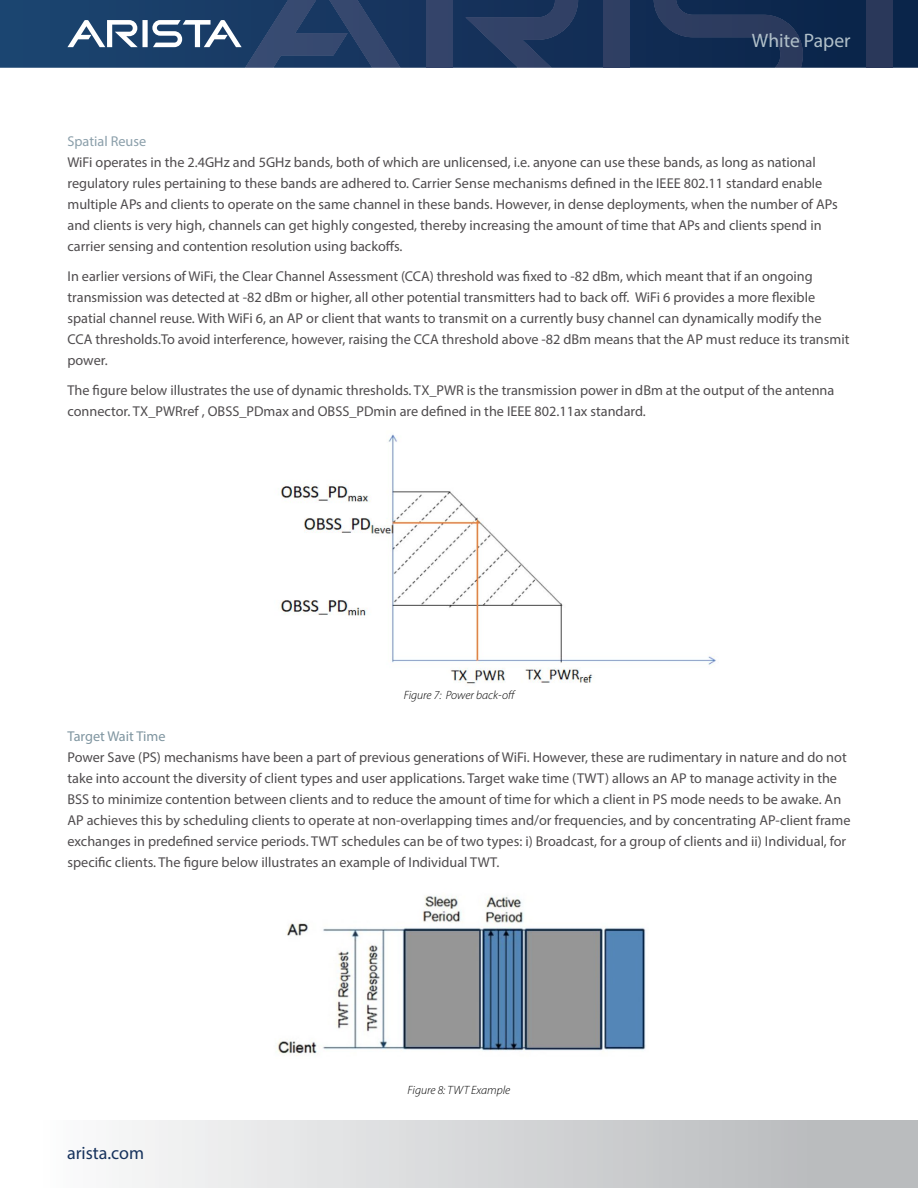
<style>
.page{position:relative;width:918px;height:1188px;background:#fff}
.page>*{position:absolute;margin:0;border:0;box-sizing:border-box;transform-origin:0 0}
.t1{font:19.5px "Myriad Pro";color:#b1c0c9}
.t2{font:18px "Myriad Pro";color:#16325c}
.t3{font:14.25px/21px "Myriad Pro";color:#4f4c4e}
.t4{font:14.25px "Myriad Pro";color:#7f95a0}
.t5{font:14.25px "Myriad Pro";color:#8b9faa}
.t6{font:italic 300 12px "Myriad Pro";color:#000}
</style>
<div class="page">
<svg style="left:0;top:0;width:918px;height:68px;background:#13325a"></svg>
<div style="left:426px;top:0;width:26px;height:68px;background:#34446a"></div>
<svg style="left:465px;top:0;width:113px;height:68px;background:#22385f"></svg>
<svg style="left:67px;top:0;width:333px;height:68px;background:#334f75"></svg>
<div style="left:604px;top:0;width:26px;height:68px;background:#2f3f63"></div>
<svg style="left:654px;top:0;width:149px;height:68px;background:#1a3156"></svg>
<div style="left:867px;top:0;width:26px;height:68px;background:#2a385a"></div>
<div style="left:0;top:1120px;width:918px;height:68px;background:linear-gradient(to right,#fff,#b3b5b7)"></div>
<img style="left:280px;top:434px;width:436px;height:250px">
<img style="left:277px;top:895px;width:369px;height:161px">
<h1 class="t1" style="left:752px;top:29px;width:100px">White Paper</h1>
<p class="t5" style="left:68px;top:132px;width:80px">Spatial Reuse</p>
<p class="t3" style="left:68px;top:151px;width:772px">WiFi operates in the 2.4GHz and 5GHz bands, both of which are unlicensed, i.e. anyone can use these bands, as long as national regulatory rules pertaining to these bands are adhered to. Carrier Sense mechanisms defined in the IEEE 802.11 standard enable multiple APs and clients to operate on the same channel in these bands. However, in dense deployments, when the number of APs and clients is very high, channels can get highly congested, thereby increasing the amount of time that APs and clients spend in carrier sensing and contention resolution using backoffs.</p>
<p class="t3" style="left:68px;top:265px;width:783px">In earlier versions of WiFi, the Clear Channel Assessment (CCA) threshold was fixed to -82 dBm, which meant that if an ongoing transmission was detected at -82 dBm or higher, all other potential transmitters had to back off. WiFi 6 provides a more flexible spatial channel reuse. With WiFi 6, an AP or client that wants to transmit on a currently busy channel can dynamically modify the CCA thresholds.To avoid interference, however, raising the CCA threshold above -82 dBm means that the AP must reduce its transmit power.</p>
<p class="t3" style="left:68px;top:380px;width:768px">The figure below illustrates the use of dynamic thresholds. TX_PWR is the transmission power in dBm at the output of the antenna connector. TX_PWRref , OBSS_PDmax and OBSS_PDmin are defined in the IEEE 802.11ax standard.</p>
<p class="t6" style="left:404px;top:689px;width:114px">Figure 7: Power back-off</p>
<p class="t4" style="left:68px;top:727px;width:100px">Target Wait Time</p>
<p class="t3" style="left:68px;top:746px;width:784px">Power Save (PS) mechanisms have been a part of previous generations of WiFi. However, these are rudimentary in nature and do not take into account the diversity of client types and user applications. Target wake time (TWT) allows an AP to manage activity in the BSS to minimize contention between clients and to reduce the amount of time for which a client in PS mode needs to be awake. An AP achieves this by scheduling clients to operate at non-overlapping times and/or frequencies, and by concentrating AP-client frame exchanges in predefined service periods. TWT schedules can be of two types: i) Broadcast, for a group of clients and ii) Individual, for specific clients. The figure below illustrates an example of Individual TWT.</p>
<p class="t2" style="left:67px;top:1142px;width:79px">arista.com</p>
<p class="t6" style="left:408px;top:1083px;width:104px">Figure 8: TWT Example</p>
</div>
